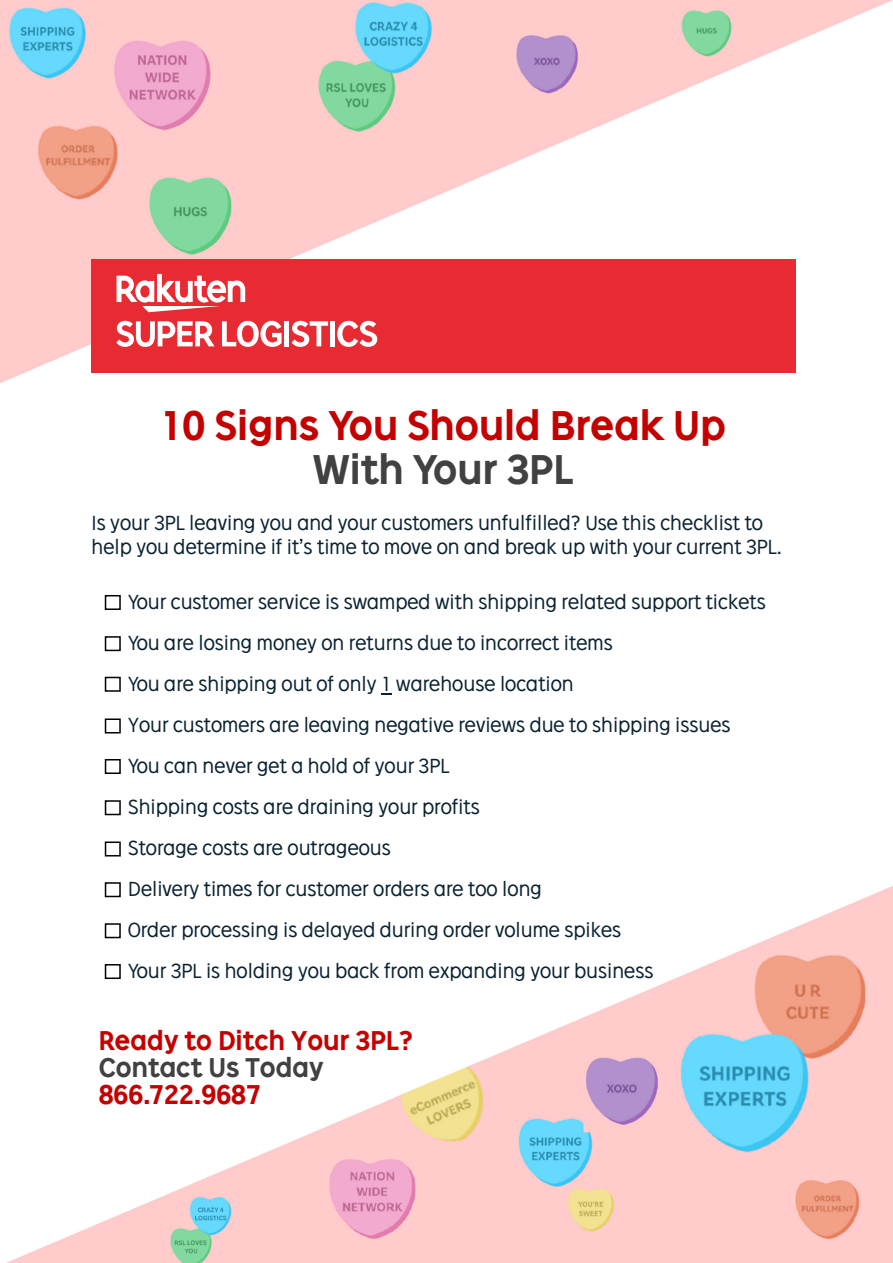
<style>
.page{position:relative;width:893px;height:1263px;background:#fff}
.page>*{position:absolute;margin:0;border:0;box-sizing:border-box;transform-origin:0 0}
.t1{font:36.75px "Rakuten Global B";color:#c40000}
.t2{font:36.75px "Rakuten Global B";color:#414142}
.t3{font:24px "Rakuten Global B";color:#c40000}
.t4{font:24px "Rakuten Global B";color:#414142}
.t5{font:18px/24px "Rakuten Global R";color:#0a2232}
</style>
<div class="page">
<img style="left:0;top:0;width:893px;height:1263px">
<div style="left:91px;top:259px;width:705px;height:114px;background:#e82a32"></div>
<svg style="left:117px;top:274px;width:128px;height:38px"></svg>
<div style="left:284px;top:321px;width:5px;height:25px;background:#fff"></div>
<svg style="left:222px;top:321px;width:60px;height:26px"></svg>
<svg style="left:292px;top:321px;width:36px;height:26px"></svg>
<div style="left:330px;top:321px;width:5px;height:25px;background:#fff"></div>
<svg style="left:337px;top:321px;width:40px;height:26px"></svg>
<svg style="left:116px;top:321px;width:99px;height:26px"></svg>
<div style="left:105px;top:595px;width:16px;height:15px;border:2px solid #000"></div>
<div style="left:105px;top:636px;width:16px;height:15px;border:2px solid #000"></div>
<div style="left:105px;top:677px;width:16px;height:15px;border:2px solid #000"></div>
<div style="left:105px;top:718px;width:16px;height:15px;border:2px solid #000"></div>
<div style="left:105px;top:759px;width:16px;height:15px;border:2px solid #000"></div>
<div style="left:105px;top:800px;width:16px;height:15px;border:2px solid #000"></div>
<div style="left:105px;top:841px;width:16px;height:15px;border:2px solid #000"></div>
<div style="left:105px;top:882px;width:16px;height:15px;border:2px solid #000"></div>
<div style="left:105px;top:923px;width:16px;height:15px;border:2px solid #000"></div>
<div style="left:105px;top:964px;width:16px;height:15px;border:2px solid #000"></div>
<h1 class="t1" style="left:160px;top:401px;width:567px">10 Signs You Should Break Up</h1>
<h1 class="t2" style="left:313px;top:445px;width:262px">With Your 3PL</h1>
<p class="t5" style="left:92px;top:511px;width:692px">Is your 3PL leaving you and your customers unfulfilled? Use this checklist to help you determine if it’s time to move on and break up with your current 3PL.</p>
<p class="t5" style="left:128px;top:590px;width:639px">Your customer service is swamped with shipping related support tickets</p>
<p class="t5" style="left:128px;top:631px;width:486px">You are losing money on returns due to incorrect items</p>
<p class="t5" style="left:128px;top:672px;width:447px">You are shipping out of only 1 warehouse location</p>
<p class="t5" style="left:128px;top:713px;width:604px">Your customers are leaving negative reviews due to shipping issues</p>
<p class="t5" style="left:128px;top:754px;width:323px">You can never get a hold of your 3PL</p>
<p class="t5" style="left:128px;top:795px;width:353px">Shipping costs are draining your profits</p>
<p class="t5" style="left:128px;top:836px;width:264px">Storage costs are outrageous</p>
<p class="t5" style="left:128px;top:877px;width:415px">Delivery times for customer orders are too long</p>
<p class="t5" style="left:128px;top:918px;width:495px">Order processing is delayed during order volume spikes</p>
<p class="t5" style="left:128px;top:959px;width:527px">Your 3PL is holding you back from expanding your business</p>
<h2 class="t3" style="left:99px;top:1024px;width:316px">Ready to Ditch Your 3PL?</h2>
<h2 class="t4" style="left:99px;top:1051px;width:227px">Contact Us Today</h2>
<h2 class="t3" style="left:99px;top:1078px;width:164px">866.722.9687</h2>
</div>
